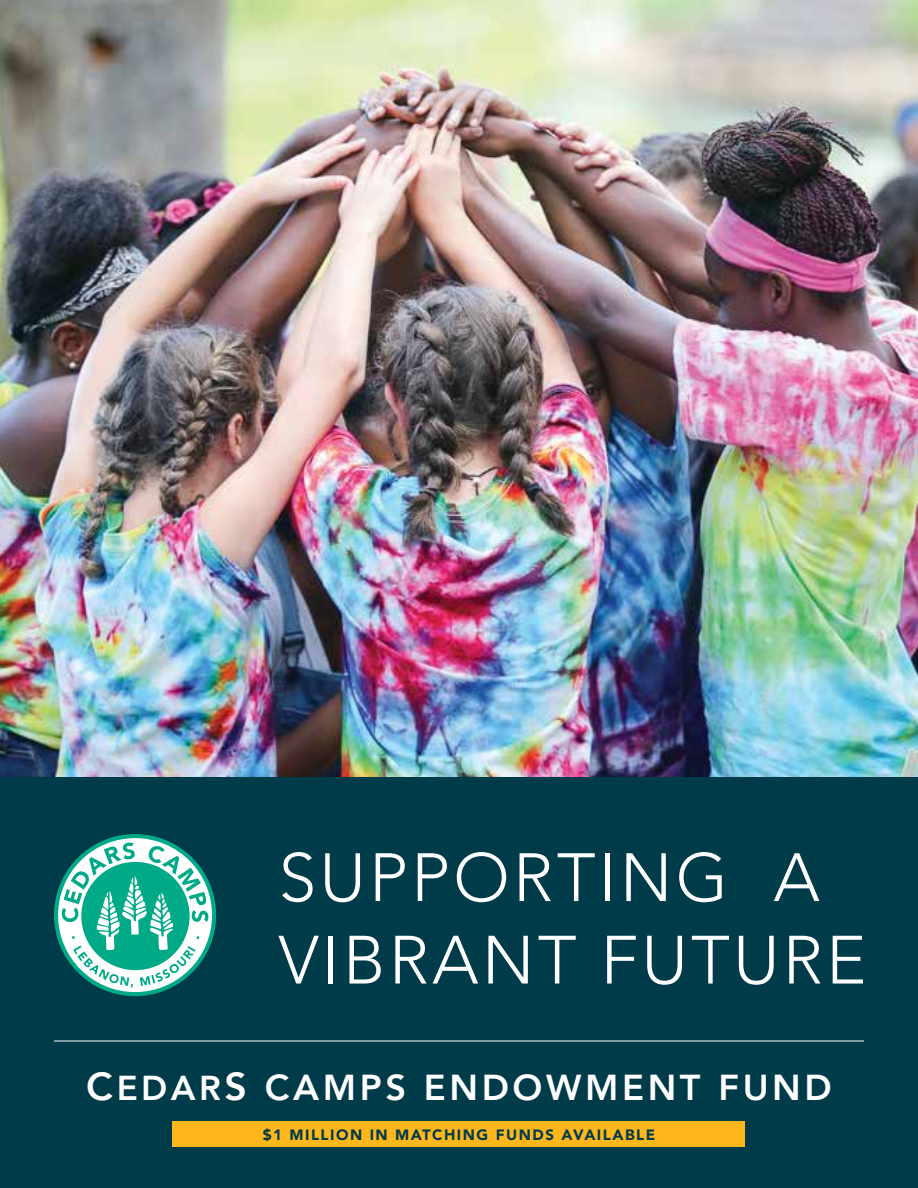
<style>
.page{position:relative;width:918px;height:1188px;background:#fff}
.page>*{position:absolute;margin:0;border:0;box-sizing:border-box;transform-origin:0 0}
.t1{font:300 67.5px/82.5px "Avenir";letter-spacing:.05em;color:#fff}
.t2{font:800 36px "Avenir";letter-spacing:.1em;color:#fff}
.t3{font:900 15px "Avenir";letter-spacing:.1em;color:#003b4a}
.s1{font-size:39px}
.s2{font-size:34.5px}
</style>
<div class="page">
<img style="left:0;top:0;width:918px;height:778px">
<div style="left:0;top:778px;width:918px;height:410px;background:#003b4a"></div>
<svg style="left:54px;top:834px;width:162px;height:162px"></svg>
<div style="left:173px;top:1121px;width:572px;height:26px;background:#ffb71b"></div>
<hr style="left:54px;top:1041px;width:810px;height:1px;background:#fff">
<h1 class="t1" style="left:279px;top:837px;width:589px">SUPPORTING A<br>VIBRANT FUTURE</h1>
<h2 class="t2" style="left:86px;top:1059px;width:747px"><span class="s1">C</span><span class="s2">EDAR</span><span class="s1">S</span> CAMPS ENDOWMENT FUND</h2>
<p class="t3" style="left:263px;top:1122px;width:394px">$1 MILLION IN MATCHING FUNDS AVAILABLE</p>
</div>
